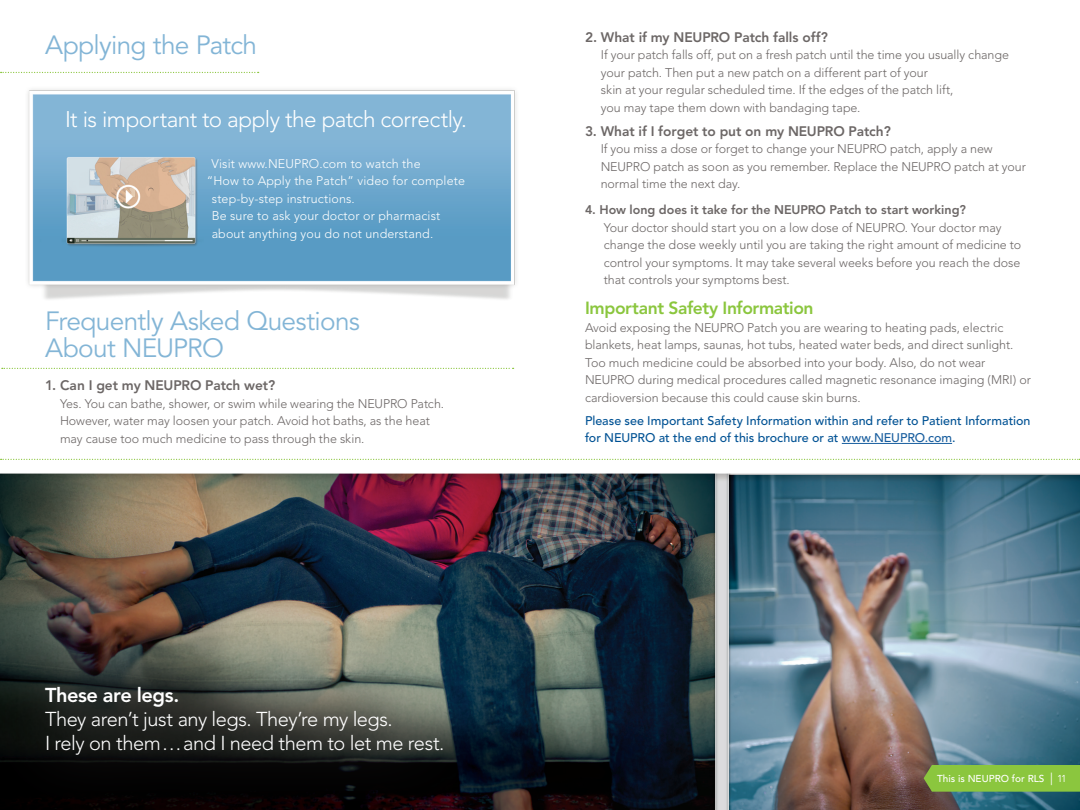
<style>
.page{position:relative;width:1080px;height:810px;background:#fff}
.page>*{position:absolute;margin:0;border:0;box-sizing:border-box;transform-origin:0 0}
.Headers_-_Blue{font:26.25px/26.2px "Avenir";letter-spacing:-.025em;color:#83b5d6}
.t1{font:300 22.5px "Avenir";letter-spacing:-.025em;color:#fff}
.t2{font:300 20px/23.8px "Avenir";letter-spacing:-.025em;color:#fff}
.t3{font:800 20px "Avenir";letter-spacing:-.02em;color:#fff}
.Subheads_-_Green{font:800 17.5px "Avenir";letter-spacing:-.025em;color:#8bc63e}
.Body_Copy{font:800 13.75px "Avenir";letter-spacing:-.005em;color:#6c6766}
.Body_Copy-2{font:300 12.5px/17.5px "Avenir";letter-spacing:-.005em;color:#6c6766}
.t4{font:300 12.5px "Avenir";letter-spacing:.01em;color:#fff}
.Body_Copy_-_Blue{font:500 12.5px/17.5px "Avenir";color:#005294}
.t5{font:500 10px "Avenir";color:#fff}
.s1{font-weight:800}
.s2{color:#175d9e}
.s3{font-weight:400;font-size:12.5px}
.s4{font-weight:400}
</style>
<div class="page">
<img style="left:0;top:473px;width:1080px;height:337px">
<hr style="left:842px;top:443px;width:110px;height:1px;background:#175d9e">
<svg style="left:2px;top:368px;width:512px;height:1px"></svg>
<div style="left:0;top:623px;width:505px;height:187px;background:#231f20;opacity:.69"></div>
<img style="left:16px;top:71px;width:500px;height:228px">
<div style="left:924px;top:765px;width:156px;height:27px;background:#8bc63e"></div>
<svg style="left:1px;top:459px;width:1079px;height:1px"></svg>
<svg style="left:1px;top:72px;width:258px;height:1px"></svg>
<p class="Headers_-_Blue" style="left:45px;top:32px;width:214px">Applying the Patch</p>
<p class="Body_Copy" style="left:585px;top:29px;width:244px">2. What if my NEUPRO Patch falls off?</p>
<p class="Body_Copy-2" style="left:601px;top:46px;width:410px">If your patch falls off, put on a fresh patch until the time you usually change your patch. Then put a new patch on a different part of your<br>skin at your regular scheduled time. If the edges of the patch lift,<br>you may tape them down with bandaging tape.</p>
<p class="Body_Copy" style="left:585px;top:123px;width:307px">3. What if I forget to put on my NEUPRO Patch?</p>
<p class="Body_Copy-2" style="left:601px;top:140px;width:427px">If you miss a dose or forget to change your NEUPRO patch, apply a new<br>NEUPRO patch as soon as you remember. Replace the NEUPRO patch at your normal time the next day.</p>
<p class="Body_Copy-2" style="left:604px;top:201px;width:419px;text-indent:-19px"><span class="s1">4. How long does it take for the NEUPRO Patch to start working?<br></span>Your doctor should start you on a low dose of NEUPRO. Your doctor may change the dose weekly until you are taking the right amount of medicine to control your symptoms. It may take several weeks before you reach the dose that controls your symptoms best.</p>
<p class="Subheads_-_Green" style="left:585px;top:298px;width:230px">Important Safety Information</p>
<p class="Body_Copy-2" style="left:585px;top:319px;width:448px">Avoid exposing the NEUPRO Patch you are wearing to heating pads, electric blankets, heat lamps, saunas, hot tubs, heated water beds, and direct sunlight.<br>Too much medicine could be absorbed into your body. Also, do not wear NEUPRO during medical procedures called magnetic resonance imaging (MRI) or cardioversion because this could cause skin burns.</p>
<p class="Body_Copy_-_Blue" style="left:585px;top:412px;width:447px">Please see Important Safety Information within and refer to Patient Information for NEUPRO at the end of this brochure or at <span class="s2">www.NEUPRO.com</span>.</p>
<p class="t1" style="left:65px;top:106px;width:404px">It is important to apply the patch correctly.</p>
<p class="t4" style="left:212px;top:156px;width:211px">Visit www.NEUPRO.com to watch the</p>
<p class="t4" style="left:207px;top:174px;width:260px">“How to Apply the Patch” video for complete</p>
<p class="t4" style="left:212px;top:191px;width:144px">step-by-step instructions.</p>
<p class="t4" style="left:212px;top:209px;width:230px">Be sure to ask your doctor or pharmacist</p>
<p class="t4" style="left:212px;top:226px;width:223px">about anything you do not understand.</p>
<p class="Headers_-_Blue" style="left:45px;top:309px;width:317px">Frequently Asked Questions<br>About NEUPRO</p>
<p class="Body_Copy" style="left:45px;top:377px;width:232px">1. Can I get my NEUPRO Patch wet?</p>
<p class="Body_Copy-2" style="left:60px;top:395px;width:386px">Yes. You can bathe, shower, or swim while wearing the NEUPRO Patch.<br>However, water may loosen your patch. Avoid hot baths, as the heat may cause too much medicine to pass through the skin.</p>
<p class="t3" style="left:45px;top:683px;width:136px">These are legs.</p>
<p class="t2" style="left:45px;top:707px;width:401px">They aren’t just any legs. They’re my legs.<br>I rely on them … and I need them to let me rest.</p>
<p class="t5" style="left:937px;top:772px;width:131px">This is NEUPRO for RLS <span class="s3">|</span> <span class="s4">11</span></p>
</div>
